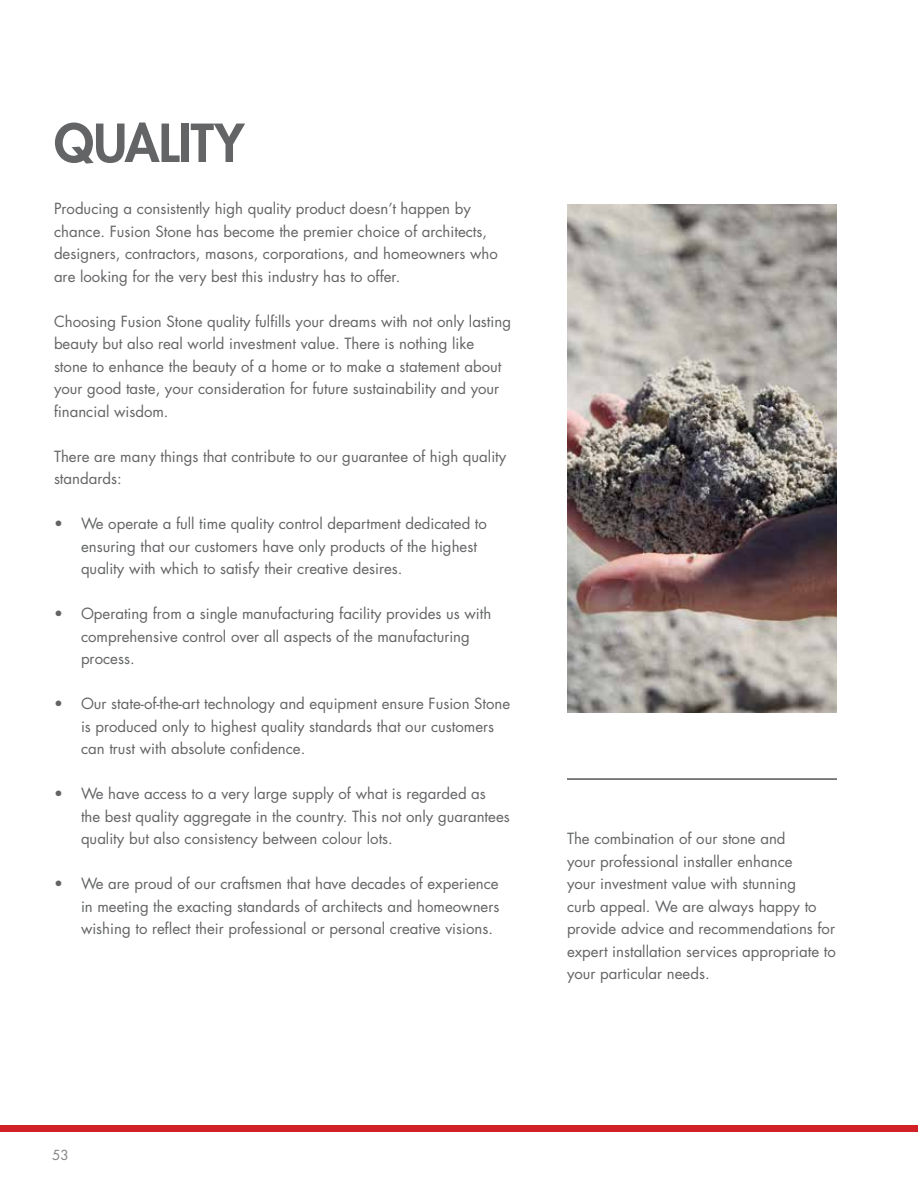
<style>
.page{position:relative;width:918px;height:1188px;background:#fff}
.page>*{position:absolute;margin:0;border:0;box-sizing:border-box;transform-origin:0 0}
.t1{font:800 51px "Futura";letter-spacing:-.01em;color:#636466}
.t2{font:15px/22.5px "Futura";color:#636466}
.t3{font:13.5px "Futura";color:#808285}
</style>
<div class="page">
<div style="left:0;top:1125px;width:918px;height:7px;background:#d12126"></div>
<img style="left:567px;top:205px;width:270px;height:508px">
<hr style="left:567px;top:779px;width:270px;height:1px;background:#000">
<h1 class="t1" style="left:54px;top:111px;width:192px">QUALITY</h1>
<p class="t2" style="left:54px;top:198px;width:445px">Producing a consistently high quality product doesn’t happen by chance. Fusion Stone has become the premier choice of architects, designers, contractors, masons, corporations, and homeowners who are looking for the very best this industry has to offer.</p>
<p class="t2" style="left:54px;top:310px;width:459px">Choosing Fusion Stone quality fulfills your dreams with not only lasting beauty but also real world investment value. There is nothing like stone to enhance the beauty of a home or to make a statement about your good taste, your consideration for future sustainability and your financial wisdom.</p>
<p class="t2" style="left:54px;top:445px;width:454px">There are many things that contribute to our guarantee of high quality standards:</p>
<p class="t2" style="left:81px;top:513px;width:407px;text-indent:-27px">• We operate a full time quality control department dedicated to ensuring that our customers have only products of the highest quality with which to satisfy their creative desires.</p>
<p class="t2" style="left:81px;top:603px;width:412px;text-indent:-27px">• Operating from a single manufacturing facility provides us with comprehensive control over all aspects of the manufacturing process.</p>
<p class="t2" style="left:81px;top:693px;width:431px;text-indent:-27px">• Our state-of-the-art technology and equipment ensure Fusion Stone is produced only to highest quality standards that our customers can trust with absolute confidence.</p>
<p class="t2" style="left:81px;top:783px;width:430px;text-indent:-27px">• We have access to a very large supply of what is regarded as<br>the best quality aggregate in the country. This not only guarantees quality but also consistency between colour lots.</p>
<p class="t2" style="left:81px;top:873px;width:420px;text-align:justify;text-indent:-27px">• We are proud of our craftsmen that have decades of experience in meeting the exacting standards of architects and homeowners wishing to reflect their professional or personal creative visions.</p>
<p class="t2" style="left:567px;top:827px;width:270px">The combination of our stone and<br>your professional installer enhance<br>your investment value with stunning<br>curb appeal. We are always happy to provide advice and recommendations for expert installation services appropriate to your particular needs.</p>
<p class="t3" style="left:52px;top:1146px;width:18px">53</p>
</div>
